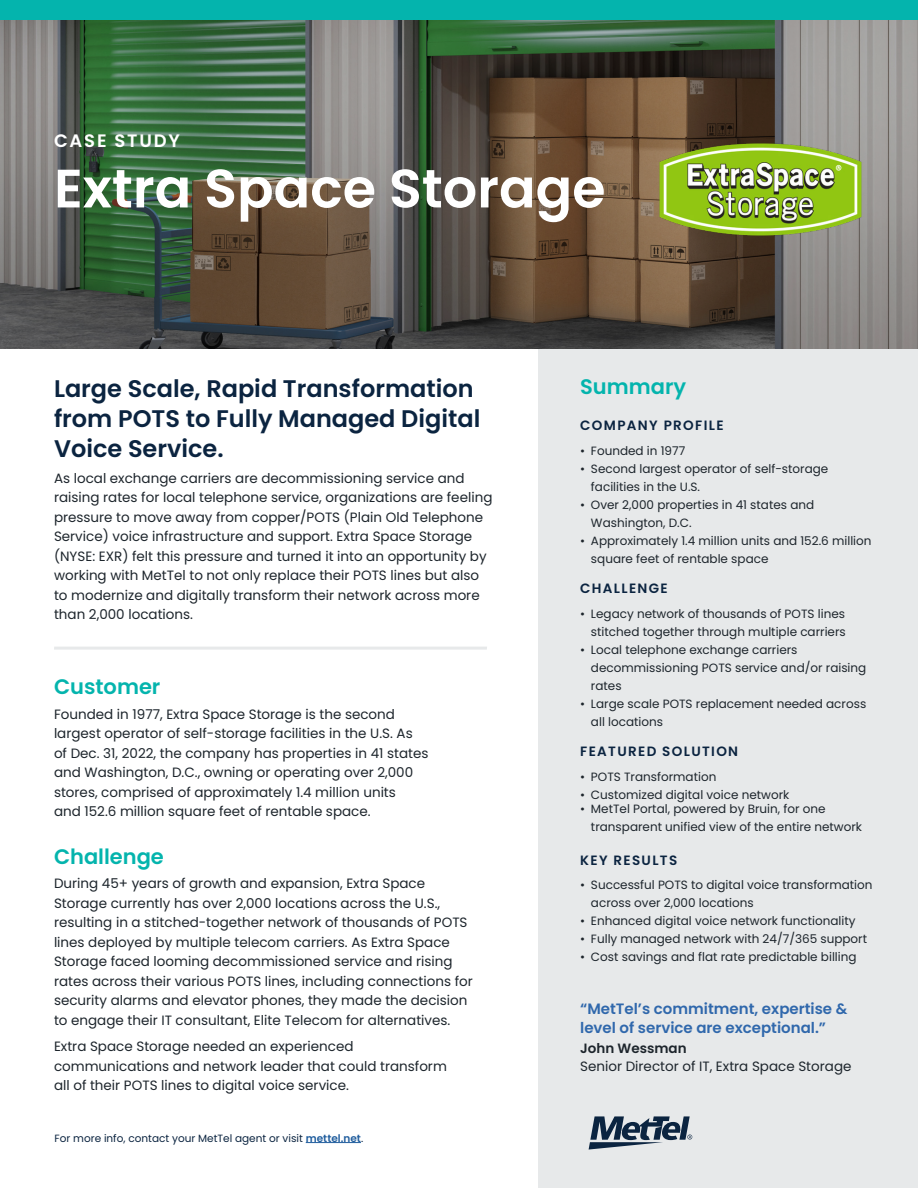
<style>
.page{position:relative;width:918px;height:1188px;background:#fff}
.page>*{position:absolute;margin:0;border:0;box-sizing:border-box;transform-origin:0 0}
.t1{font:600 54px "Poppins";color:#fff}
.t2{font:600 24px/30px "Poppins";color:#0b2440}
.t3{font:600 21px "Poppins";color:#04b4ad}
.t4{font:600 18px "Poppins";letter-spacing:.1em;color:#fff}
.t5{font:600 15px/19.5px "Poppins";color:#3068ac}
.t6{font:13.5px/19.5px "Poppins";color:#1d252c}
.t7{font:600 13.5px "Poppins";letter-spacing:.1em;color:#0b2440}
.t8{font:600 13.5px "Poppins";color:#1d252c}
.t9{font:12px/18px "Poppins";color:#1d252c}
.t10{font:10.5px "Poppins";color:#0b2440}
.s1{font-weight:600;color:#215e9e}
</style>
<div class="page">
<div style="left:538px;top:261px;width:380px;height:927px;background:#e7e9ea"></div>
<div style="left:0;top:0;width:918px;height:20px;background:#04b4ad"></div>
<svg style="left:0;top:20px;width:918px;height:329px;background:#5e6050"></svg>
<svg style="left:589px;top:1116px;width:103px;height:34px"></svg>
<hr style="left:306px;top:1142px;width:55px;height:1px;background:#215e9e">
<hr style="left:54px;top:647px;width:433px;height:3px;background:#e7e9ea">
<img style="left:644px;top:132px;width:232px;height:115px">
<h3 class="t4" style="left:54px;top:131px;width:127px">CASE STUDY</h3>
<h1 class="t1" style="left:54px;top:157px;width:553px">Extra Space Storage</h1>
<h2 class="t2" style="left:54px;top:373px;width:428px">Large Scale, Rapid Transformation from POTS to Fully Managed Digital<br>Voice Service.</h2>
<p class="t6" style="left:54px;top:469px;width:440px">As local exchange carriers are decommissioning service and raising rates for local telephone service, organizations are feeling pressure to move away from copper/POTS (Plain Old Telephone Service) voice infrastructure and support. Extra Space Storage (NYSE: EXR) felt this pressure and turned it into an opportunity by working with MetTel to not only replace their POTS lines but also to modernize and digitally transform their network across more than 2,000 locations.</p>
<h3 class="t3" style="left:54px;top:674px;width:108px">Customer</h3>
<p class="t6" style="left:54px;top:704px;width:376px">Founded in 1977, Extra Space Storage is the second largest operator of self-storage facilities in the U.S. As of Dec. 31, 2022, the company has properties in 41 states and Washington, D.C., owning or operating over 2,000 stores, comprised of approximately 1.4 million units<br>and 152.6 million square feet of rentable space.</p>
<h3 class="t3" style="left:54px;top:844px;width:111px">Challenge</h3>
<p class="t6" style="left:54px;top:874px;width:420px">During 45+ years of growth and expansion, Extra Space Storage currently has over 2,000 locations across the U.S., resulting in a stitched-together network of thousands of POTS lines deployed by multiple telecom carriers. As Extra Space Storage faced looming decommissioned service and rising rates across their various POTS lines, including connections for security alarms and elevator phones, they made the decision to engage their IT consultant, Elite Telecom for alternatives.</p>
<p class="t6" style="left:54px;top:1037px;width:394px">Extra Space Storage needed an experienced communications and network leader that could transform all of their POTS lines to digital voice service.</p>
<p class="t10" style="left:55px;top:1132px;width:310px">For more info, contact your MetTel agent or visit <span class="s1">mettel.net</span>.</p>
<h3 class="t3" style="left:580px;top:374px;width:108px">Summary</h3>
<p class="t7" style="left:580px;top:418px;width:145px">COMPANY PROFILE</p>
<p class="t9" style="left:580px;top:442px;width:107px">• Founded in 1977</p>
<p class="t9" style="left:591px;top:460px;width:239px;text-indent:-11px">• Second largest operator of self-storage facilities in the U.S.</p>
<p class="t9" style="left:591px;top:496px;width:225px;text-indent:-11px">• Over 2,000 properties in 41 states and<br>Washington, D.C.</p>
<p class="t9" style="left:591px;top:532px;width:282px;text-indent:-11px">• Approximately 1.4 million units and 152.6 million square feet of rentable space</p>
<p class="t7" style="left:580px;top:581px;width:89px">CHALLENGE</p>
<p class="t9" style="left:580px;top:605px;width:267px;text-align:right">• Legacy network of thousands of POTS lines stitched together through multiple carriers</p>
<p class="t9" style="left:591px;top:641px;width:277px;text-indent:-11px">• Local telephone exchange carriers decommissioning POTS service and/or raising rates</p>
<p class="t9" style="left:591px;top:695px;width:277px;text-indent:-11px">• Large scale POTS replacement needed across all locations</p>
<p class="t7" style="left:580px;top:743px;width:160px">FEATURED SOLUTION</p>
<p class="t9" style="left:580px;top:767px;width:138px">• POTS Transformation</p>
<p class="t9" style="left:580px;top:785px;width:211px">• Customized digital voice network</p>
<p class="t9" style="left:591px;top:800px;width:273px;text-indent:-11px">• MetTel Portal, powered by Bruin, for one transparent unified view of the entire network</p>
<p class="t7" style="left:580px;top:852px;width:99px">KEY RESULTS</p>
<p class="t9" style="left:591px;top:876px;width:283px;text-indent:-11px">• Successful POTS to digital voice transformation across over 2,000 locations</p>
<p class="t9" style="left:580px;top:912px;width:277px">• Enhanced digital voice network functionality</p>
<p class="t9" style="left:580px;top:930px;width:288px">• Fully managed network with 24/7/365 support</p>
<p class="t9" style="left:580px;top:948px;width:278px">• Cost savings and flat rate predictable billing</p>
<p class="t5" style="left:580px;top:999px;width:269px">“MetTel’s commitment, expertise &amp; level of service are exceptional.”</p>
<p class="t8" style="left:580px;top:1041px;width:108px">John Wessman</p>
<p class="t6" style="left:580px;top:1057px;width:273px">Senior Director of IT, Extra Space Storage</p>
</div>
